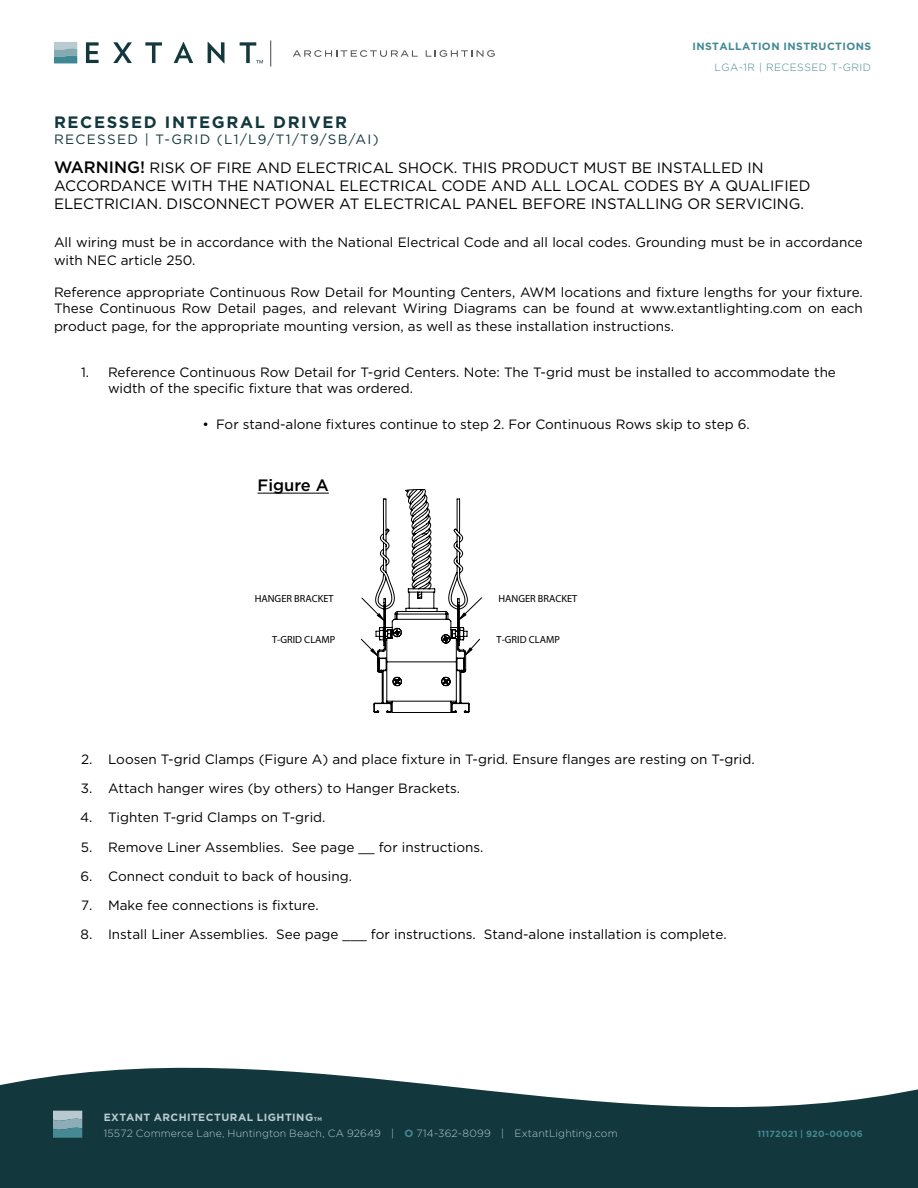
<style>
.page{position:relative;width:918px;height:1188px;background:#fff}
.page>*{position:absolute;margin:0;border:0;box-sizing:border-box;transform-origin:0 0}
.t1{font:700 16.5px "Gotham";letter-spacing:.1em;color:#12373c}
.t2{font:500 16.5px "Gotham";color:#000}
.t3{font:15px/18px "Gotham";color:#000}
.t4{font:13.5px/16.2px "Gotham";color:#000}
.t5{font:13.5px "Gotham";letter-spacing:.1em;color:#12373c}
.t6{font:300 10.5px/15.8px "Gotham";letter-spacing:.015em;color:#b9cbd0}
.t7{font:700 10.5px "Gotham";letter-spacing:.04em;color:#438993}
.t8{font:300 10.5px "Gotham";letter-spacing:.04em;color:#438993}
.t9{font:10.35px "Century Gothic";color:#000}
.t10{font:700 9px "Gotham";letter-spacing:.03em;color:#438993}
.s1{font-weight:500;font-size:16.5px}
.s2{font-weight:700}
.s3{font-weight:700;font-size:5.25px}
.s4{font-weight:700;color:#438993}
</style>
<div class="page">
<div style="left:0;top:1176px;width:918px;height:12px;background:#12373c"></div>
<svg style="left:0;top:1067px;width:918px;height:109px;fill:#12373c"></svg>
<svg style="left:53px;top:1111px;width:29px;height:27px"></svg>
<svg style="left:361px;top:489px;width:121px;height:224px"></svg>
<hr style="left:258px;top:493px;width:71px;height:1px;background:#000">
<svg style="left:54px;top:42px;width:23px;height:21px"></svg>
<svg style="left:86px;top:42px;width:13px;height:21px"></svg>
<svg style="left:113px;top:42px;width:19px;height:21px"></svg>
<svg style="left:145px;top:42px;width:17px;height:21px"></svg>
<svg style="left:174px;top:42px;width:19px;height:21px"></svg>
<svg style="left:208px;top:42px;width:17px;height:21px"></svg>
<svg style="left:426px;top:50px;width:69px;height:7px"></svg>
<svg style="left:293px;top:50px;width:125px;height:7px"></svg>
<svg style="left:240px;top:42px;width:23px;height:21px"></svg>
<svg style="left:270px;top:41px;width:1px;height:26px"></svg>
<p class="t7" style="left:693px;top:39px;width:180px">INSTALLATION INSTRUCTIONS</p>
<p class="t8" style="left:715px;top:60px;width:158px">LGA-1R | RECESSED T-GRID</p>
<p class="t1" style="left:54px;top:111px;width:295px">RECESSED INTEGRAL DRIVER</p>
<p class="t5" style="left:54px;top:131px;width:326px">RECESSED | T-GRID (L1/L9/T1/T9/SB/AI)</p>
<p class="t3" style="left:54px;top:158px;width:758px"><span class="s1">WARNING!</span> RISK OF FIRE AND ELECTRICAL SHOCK. THIS PRODUCT MUST BE INSTALLED IN<br>ACCORDANCE WITH THE NATIONAL ELECTRICAL CODE AND ALL LOCAL CODES BY A QUALIFIED<br>ELECTRICIAN. DISCONNECT POWER AT ELECTRICAL PANEL BEFORE INSTALLING OR SERVICING.</p>
<p class="t4" style="left:54px;top:233px;width:810px;line-height:18px">All wiring must be in accordance with the National Electrical Code and all local codes. Grounding must be in accordance with NEC article 250.</p>
<p class="t4" style="left:54px;top:284px;width:810px">Reference appropriate Continuous Row Detail for Mounting Centers, AWM locations and fixture lengths for your fixture.<br>These Continuous Row Detail pages, and relevant Wiring Diagrams can be found at www.extantlighting.com on each</p>
<p class="t4" style="left:54px;top:318px;width:622px">product page, for the appropriate mounting version, as well as these installation instructions.</p>
<p class="t4" style="left:108px;top:364px;width:729px;text-indent:-27px">1. Reference Continuous Row Detail for T-grid Centers. Note: The T-grid must be installed to accommodate the width of the specific fixture that was ordered.</p>
<p class="t4" style="left:202px;top:416px;width:549px">• For stand-alone fixtures continue to step 2. For Continuous Rows skip to step 6.</p>
<p class="t2" style="left:258px;top:474px;width:73px">Figure A</p>
<p class="t9" style="left:255px;top:592px;width:80px">HANGER BRACKET</p>
<p class="t9" style="left:498px;top:592px;width:80px">HANGER BRACKET</p>
<p class="t9" style="left:272px;top:633px;width:65px">T-GRID CLAMP</p>
<p class="t9" style="left:497px;top:633px;width:65px">T-GRID CLAMP</p>
<p class="t4" style="left:81px;top:751px;width:675px">2. Loosen T-grid Clamps (Figure A) and place fixture in T-grid. Ensure flanges are resting on T-grid.</p>
<p class="t4" style="left:81px;top:780px;width:381px">3. Attach hanger wires (by others) to Hanger Brackets.</p>
<p class="t4" style="left:80px;top:809px;width:247px">4. Tighten T-grid Clamps on T-grid.</p>
<p class="t4" style="left:81px;top:838px;width:404px">5. Remove Liner Assemblies. See page __ for instructions.</p>
<p class="t4" style="left:80px;top:867px;width:273px">6. Connect conduit to back of housing.</p>
<p class="t4" style="left:81px;top:897px;width:239px">7. Make fee connections is fixture.</p>
<p class="t4" style="left:81px;top:926px;width:648px">8. Install Liner Assemblies. See page ___ for instructions. Stand-alone installation is complete.</p>
<p class="t6" style="left:104px;top:1110px;width:515px"><span class="s2">EXTANT ARCHITECTURAL LIGHTING</span><span class="s3">TM<br></span>15572 Commerce Lane, Huntington Beach, CA 92649 | <span class="s4">O</span> 714-362-8099 | ExtantLighting.com</p>
<p class="t10" style="left:758px;top:1128px;width:107px">11172021 | 920-00006</p>
</div>
